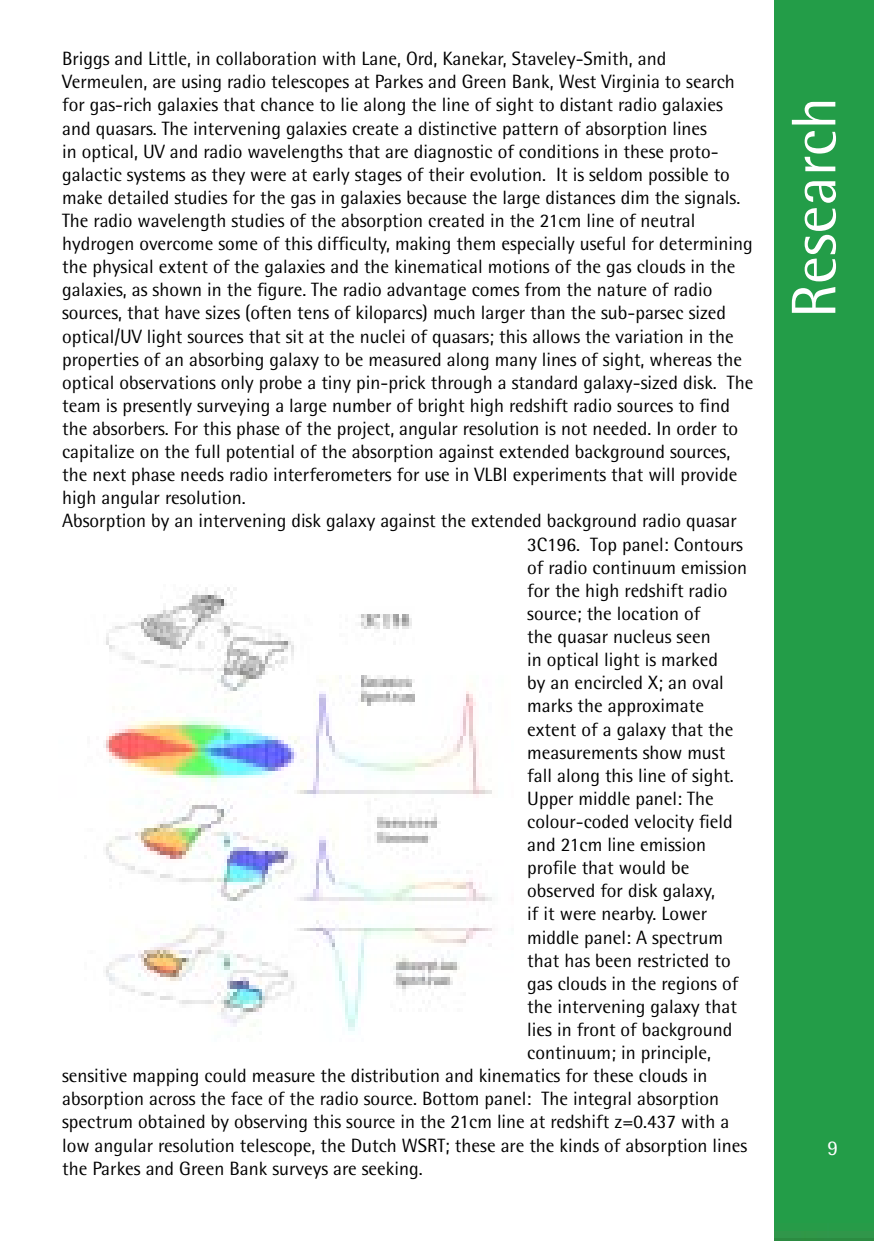
<style>
.page{position:relative;width:874px;height:1241px;background:#fff}
.page>*{position:absolute;margin:0;border:0;box-sizing:border-box;transform-origin:0 0}
.t1{font:63px "Rotis Semi Sans";color:#fff}
.t2{font:21px "Rotis Semi Sans";color:#fff}
.t3{font:19.25px "Rotis Semi Sans";color:#000}
</style>
<div class="page">
<div style="left:774px;top:0;width:99px;height:1240px;background:#239d48"></div>
<img style="left:103px;top:587px;width:389px;height:444px">
<p class="t3" style="left:62px;top:47px;width:605px">Briggs and Little, in collaboration with Lane, Ord, Kanekar, Staveley-Smith, and</p>
<p class="t3" style="left:62px;top:70px;width:674px">Vermeulen, are using radio telescopes at Parkes and Green Bank, West Virginia to search</p>
<p class="t3" style="left:62px;top:93px;width:662px">for gas-rich galaxies that chance to lie along the line of sight to distant radio galaxies</p>
<p class="t3" style="left:62px;top:117px;width:646px">and quasars. The intervening galaxies create a distinctive pattern of absorption lines</p>
<p class="t3" style="left:62px;top:140px;width:657px">in optical, UV and radio wavelengths that are diagnostic of conditions in these proto-</p>
<p class="t3" style="left:62px;top:163px;width:669px">galactic systems as they were at early stages of their evolution. It is seldom possible to</p>
<p class="t3" style="left:62px;top:186px;width:679px">make detailed studies for the gas in galaxies because the large distances dim the signals.</p>
<p class="t3" style="left:62px;top:209px;width:634px">The radio wavelength studies of the absorption created in the 21cm line of neutral</p>
<p class="t3" style="left:62px;top:232px;width:691px">hydrogen overcome some of this difficulty, making them especially useful for determining</p>
<p class="t3" style="left:62px;top:255px;width:674px">the physical extent of the galaxies and the kinematical motions of the gas clouds in the</p>
<p class="t3" style="left:62px;top:278px;width:651px">galaxies, as shown in the figure. The radio advantage comes from the nature of radio</p>
<p class="t3" style="left:62px;top:301px;width:665px">sources, that have sizes (often tens of kiloparcs) much larger than the sub-parsec sized</p>
<p class="t3" style="left:62px;top:324px;width:673px">optical/UV light sources that sit at the nuclei of quasars; this allows the variation in the</p>
<p class="t3" style="left:62px;top:348px;width:681px">properties of an absorbing galaxy to be measured along many lines of sight, whereas the</p>
<p class="t3" style="left:62px;top:371px;width:692px">optical observations only probe a tiny pin-prick through a standard galaxy-sized disk. The</p>
<p class="t3" style="left:62px;top:394px;width:669px">team is presently surveying a large number of bright high redshift radio sources to find</p>
<p class="t3" style="left:62px;top:417px;width:677px">the absorbers. For this phase of the project, angular resolution is not needed. In order to</p>
<p class="t3" style="left:62px;top:440px;width:669px">capitalize on the full potential of the absorption against extended background sources,</p>
<p class="t3" style="left:62px;top:463px;width:676px">the next phase needs radio interferometers for use in VLBI experiments that will provide</p>
<p class="t3" style="left:62px;top:486px;width:185px">high angular resolution.</p>
<p class="t3" style="left:62px;top:509px;width:676px">Absorption by an intervening disk galaxy against the extended background radio quasar</p>
<p class="t3" style="left:527px;top:532px;width:217px">3C196. Top panel: Contours</p>
<p class="t3" style="left:527px;top:555px;width:221px">of radio continuum emission</p>
<p class="t3" style="left:527px;top:579px;width:202px">for the high redshift radio</p>
<p class="t3" style="left:527px;top:602px;width:175px">source; the location of</p>
<p class="t3" style="left:527px;top:625px;width:185px">the quasar nucleus seen</p>
<p class="t3" style="left:527px;top:648px;width:192px">in optical light is marked</p>
<p class="t3" style="left:527px;top:671px;width:198px">by an encircled X; an oval</p>
<p class="t3" style="left:527px;top:694px;width:178px">marks the approximate</p>
<p class="t3" style="left:527px;top:717px;width:207px">extent of a galaxy that the</p>
<p class="t3" style="left:527px;top:740px;width:199px">measurements show must</p>
<p class="t3" style="left:527px;top:763px;width:208px">fall along this line of sight.</p>
<p class="t3" style="left:527px;top:786px;width:188px">Upper middle panel: The</p>
<p class="t3" style="left:527px;top:810px;width:207px">colour-coded velocity field</p>
<p class="t3" style="left:527px;top:833px;width:180px">and 21cm line emission</p>
<p class="t3" style="left:527px;top:856px;width:163px">profile that would be</p>
<p class="t3" style="left:527px;top:879px;width:189px">observed for disk galaxy,</p>
<p class="t3" style="left:527px;top:902px;width:181px">if it were nearby. Lower</p>
<p class="t3" style="left:527px;top:925px;width:197px">middle panel: A spectrum</p>
<p class="t3" style="left:527px;top:948px;width:205px">that has been restricted to</p>
<p class="t3" style="left:527px;top:971px;width:212px">gas clouds in the regions of</p>
<p class="t3" style="left:527px;top:994px;width:211px">the intervening galaxy that</p>
<p class="t3" style="left:527px;top:1017px;width:206px">lies in front of background</p>
<p class="t3" style="left:527px;top:1041px;width:185px">continuum; in principle,</p>
<p class="t3" style="left:62px;top:1064px;width:646px">sensitive mapping could measure the distribution and kinematics for these clouds in</p>
<p class="t3" style="left:62px;top:1087px;width:658px">absorption across the face of the radio source. Bottom panel: The integral absorption</p>
<p class="t3" style="left:62px;top:1110px;width:668px">spectrum obtained by observing this source in the 21cm line at redshift z=0.437 with a</p>
<p class="t3" style="left:62px;top:1133px;width:686px">low angular resolution telescope, the Dutch WSRT; these are the kinds of absorption lines</p>
<p class="t3" style="left:62px;top:1156px;width:362px">the Parkes and Green Bank surveys are seeking.</p>
<h1 class="t1" style="left:776px;top:318px;width:223px;rotate:-90deg">Research</h1>
<p class="t2" style="left:827px;top:1135px;width:12px">9</p>
</div>
